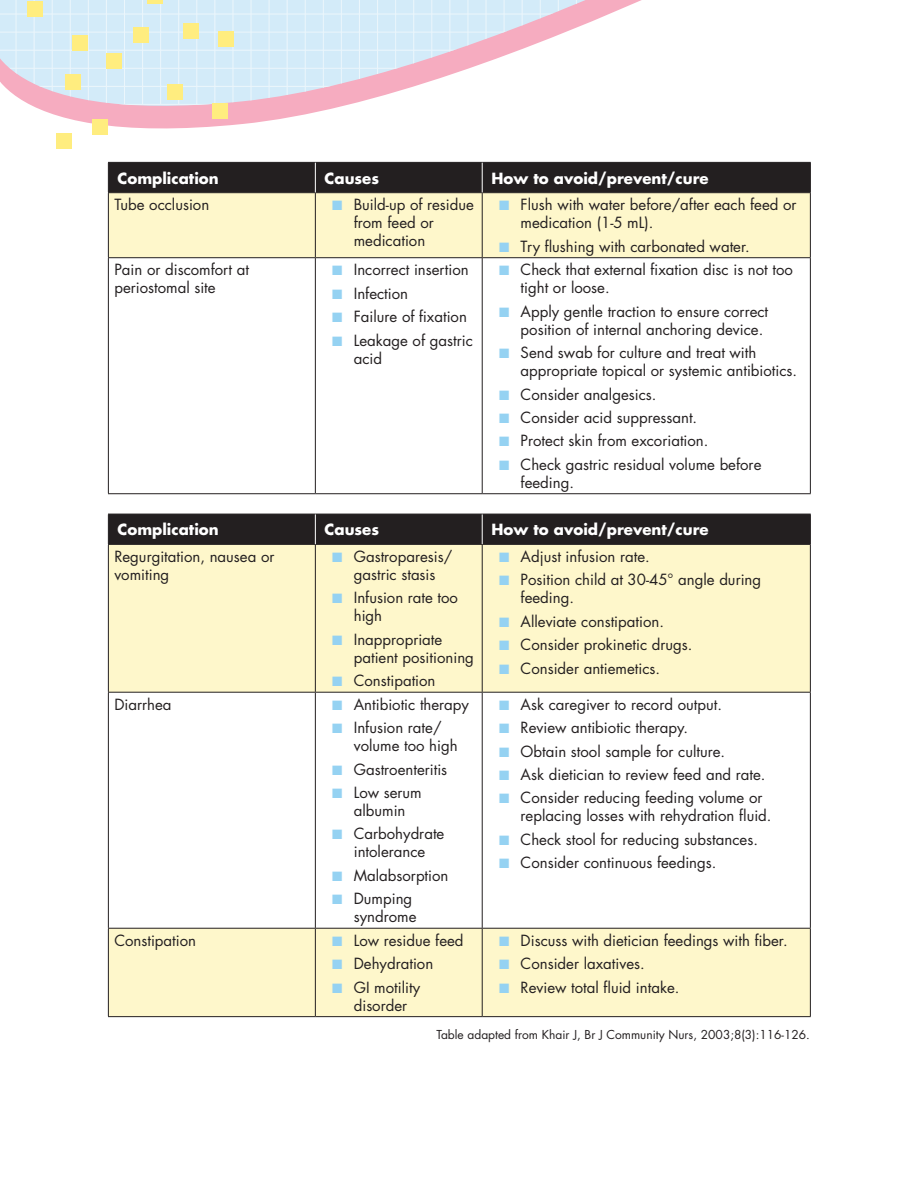
<style>
.page{position:relative;width:918px;height:1188px;background:#fff}
.page>*{position:absolute;margin:0;border:0;box-sizing:border-box;transform-origin:0 0}
.Chart_text{font:15px/18px "Futura";color:#231f20}
.Chart_text-2{font:700 15px "Futura";color:#fff}
.Chart_text-3{font:12px "Futura";color:#231f20}
.s1{color:#95d2f2}
</style>
<div class="page">
<svg style="left:31px;top:105px;width:315px;height:23px;fill:#f6acc0"></svg>
<img style="left:0;top:0;width:642px;height:105px">
<div style="left:167px;top:84px;width:16px;height:16px;background:#ffed7f"></div>
<div style="left:133px;top:27px;width:16px;height:16px;background:#ffed7f"></div>
<div style="left:183px;top:23px;width:16px;height:16px;background:#ffed7f"></div>
<div style="left:65px;top:74px;width:16px;height:16px;background:#ffed7f"></div>
<div style="left:106px;top:53px;width:16px;height:16px;background:#ffed7f"></div>
<div style="left:72px;top:35px;width:16px;height:16px;background:#ffed7f"></div>
<hr style="left:147px;top:0;width:16px;height:4px;background:#ffed7f">
<div style="left:218px;top:31px;width:16px;height:16px;background:#ffed7f"></div>
<div style="left:212px;top:103px;width:16px;height:16px;background:#ffed7f"></div>
<div style="left:56px;top:133px;width:16px;height:16px;background:#ffed7f"></div>
<div style="left:27px;top:1px;width:16px;height:16px;background:#ffed7f"></div>
<div style="left:92px;top:119px;width:16px;height:16px;background:#ffed7f"></div>
<div style="left:109px;top:193px;width:701px;height:64px;background:#fef7cb"></div>
<hr style="left:108px;top:193px;width:1px;height:64px;background:#231f20">
<hr style="left:315px;top:193px;width:1px;height:64px;background:#231f20">
<hr style="left:482px;top:193px;width:1px;height:64px;background:#231f20">
<hr style="left:810px;top:193px;width:1px;height:64px;background:#231f20">
<hr style="left:108px;top:257px;width:207px;height:1px;background:#231f20">
<hr style="left:108px;top:258px;width:1px;height:235px;background:#231f20">
<hr style="left:315px;top:257px;width:167px;height:1px;background:#231f20">
<hr style="left:315px;top:258px;width:1px;height:235px;background:#231f20">
<hr style="left:482px;top:257px;width:329px;height:1px;background:#231f20">
<hr style="left:482px;top:258px;width:1px;height:235px;background:#231f20">
<hr style="left:810px;top:258px;width:1px;height:235px;background:#231f20">
<hr style="left:108px;top:493px;width:207px;height:1px;background:#231f20">
<hr style="left:315px;top:493px;width:167px;height:1px;background:#231f20">
<hr style="left:482px;top:493px;width:329px;height:1px;background:#231f20">
<svg style="left:108px;top:162px;width:703px;height:31px;background:#242021"></svg>
<div style="left:109px;top:515px;width:701px;height:29px;background:#231f20"></div>
<svg style="left:109px;top:545px;width:701px;height:471px;fill:#fef7cb"></svg>
<hr style="left:108px;top:545px;width:1px;height:147px;background:#231f20">
<hr style="left:315px;top:545px;width:1px;height:147px;background:#231f20">
<hr style="left:482px;top:545px;width:1px;height:147px;background:#231f20">
<hr style="left:810px;top:545px;width:1px;height:147px;background:#231f20">
<hr style="left:108px;top:692px;width:207px;height:1px;background:#231f20">
<hr style="left:108px;top:693px;width:1px;height:235px;background:#231f20">
<hr style="left:315px;top:692px;width:167px;height:1px;background:#231f20">
<hr style="left:315px;top:693px;width:1px;height:235px;background:#231f20">
<hr style="left:482px;top:692px;width:329px;height:1px;background:#231f20">
<hr style="left:482px;top:693px;width:1px;height:235px;background:#231f20">
<hr style="left:810px;top:693px;width:1px;height:235px;background:#231f20">
<hr style="left:108px;top:928px;width:207px;height:1px;background:#231f20">
<hr style="left:108px;top:929px;width:1px;height:87px;background:#231f20">
<hr style="left:315px;top:928px;width:167px;height:1px;background:#231f20">
<hr style="left:315px;top:929px;width:1px;height:87px;background:#231f20">
<hr style="left:482px;top:928px;width:329px;height:1px;background:#231f20">
<hr style="left:482px;top:929px;width:1px;height:87px;background:#231f20">
<hr style="left:810px;top:929px;width:1px;height:87px;background:#231f20">
<hr style="left:108px;top:1016px;width:207px;height:1px;background:#231f20">
<hr style="left:315px;top:1016px;width:167px;height:1px;background:#231f20">
<hr style="left:482px;top:1016px;width:329px;height:1px;background:#231f20">
<hr style="left:108px;top:514px;width:207px;height:1px;background:#231f20">
<hr style="left:108px;top:514px;width:1px;height:30px;background:#231f20">
<hr style="left:315px;top:514px;width:167px;height:1px;background:#231f20">
<hr style="left:482px;top:514px;width:329px;height:1px;background:#231f20">
<hr style="left:810px;top:514px;width:1px;height:30px;background:#231f20">
<hr style="left:108px;top:544px;width:207px;height:1px;background:#231f20">
<hr style="left:315px;top:544px;width:167px;height:1px;background:#231f20">
<hr style="left:482px;top:544px;width:329px;height:1px;background:#231f20">
<hr style="left:315px;top:514px;width:1px;height:30px;background:#fff">
<hr style="left:482px;top:514px;width:1px;height:30px;background:#fff">
<p class="Chart_text-2" style="left:118px;top:168px;width:103px">Complication</p>
<p class="Chart_text-2" style="left:325px;top:168px;width:56px">Causes</p>
<p class="Chart_text-2" style="left:491px;top:168px;width:219px">How to avoid/prevent/cure</p>
<p class="Chart_text" style="left:114px;top:196px;width:96px">Tube occlusion</p>
<p class="Chart_text" style="left:354px;top:196px;width:122px;text-indent:-22px"><span class="s1">■</span> Build-up of residue from feed or medication</p>
<p class="Chart_text" style="left:521px;top:196px;width:277px;text-indent:-22px"><span class="s1">■</span> Flush with water before/after each feed or medication (1-5 mL).</p>
<p class="Chart_text" style="left:499px;top:237px;width:252px"><span class="s1">■</span> Try flushing with carbonated water.</p>
<p class="Chart_text" style="left:114px;top:261px;width:136px">Pain or discomfort at periostomal site</p>
<p class="Chart_text" style="left:332px;top:261px;width:138px"><span class="s1">■</span> Incorrect insertion</p>
<p class="Chart_text" style="left:332px;top:284px;width:78px"><span class="s1">■</span> Infection</p>
<p class="Chart_text" style="left:332px;top:308px;width:136px"><span class="s1">■</span> Failure of fixation</p>
<p class="Chart_text" style="left:354px;top:331px;width:121px;text-indent:-22px"><span class="s1">■</span> Leakage of gastric acid</p>
<p class="Chart_text" style="left:521px;top:261px;width:274px;text-indent:-22px"><span class="s1">■</span> Check that external fixation disc is not too tight or loose.</p>
<p class="Chart_text" style="left:521px;top:302px;width:249px;text-indent:-22px"><span class="s1">■</span> Apply gentle traction to ensure correct position of internal anchoring device.</p>
<p class="Chart_text" style="left:521px;top:344px;width:278px;text-indent:-22px"><span class="s1">■</span> Send swab for culture and treat with appropriate topical or systemic antibiotics.</p>
<p class="Chart_text" style="left:499px;top:385px;width:159px"><span class="s1">■</span> Consider analgesics.</p>
<p class="Chart_text" style="left:499px;top:409px;width:200px"><span class="s1">■</span> Consider acid suppressant.</p>
<p class="Chart_text" style="left:499px;top:432px;width:211px"><span class="s1">■</span> Protect skin from excoriation.</p>
<p class="Chart_text" style="left:521px;top:455px;width:242px;text-indent:-22px"><span class="s1">■</span> Check gastric residual volume before feeding.</p>
<p class="Chart_text-2" style="left:118px;top:520px;width:103px">Complication</p>
<p class="Chart_text-2" style="left:325px;top:520px;width:56px">Causes</p>
<p class="Chart_text-2" style="left:491px;top:520px;width:219px">How to avoid/prevent/cure</p>
<p class="Chart_text" style="left:114px;top:548px;width:162px">Regurgitation, nausea or vomiting</p>
<p class="Chart_text" style="left:332px;top:548px;width:122px;text-align:center"><span class="s1">■</span> Gastroparesis/ gastric stasis</p>
<p class="Chart_text" style="left:354px;top:589px;width:106px;text-indent:-22px"><span class="s1">■</span> Infusion rate too high</p>
<p class="Chart_text" style="left:354px;top:630px;width:122px;text-indent:-22px"><span class="s1">■</span> Inappropriate patient positioning</p>
<p class="Chart_text" style="left:332px;top:672px;width:105px"><span class="s1">■</span> Constipation</p>
<p class="Chart_text" style="left:499px;top:548px;width:152px"><span class="s1">■</span> Adjust infusion rate.</p>
<p class="Chart_text" style="left:521px;top:571px;width:242px;text-indent:-22px"><span class="s1">■</span> Position child at 30-45° angle during feeding.</p>
<p class="Chart_text" style="left:499px;top:612px;width:167px"><span class="s1">■</span> Alleviate constipation.</p>
<p class="Chart_text" style="left:499px;top:636px;width:195px"><span class="s1">■</span> Consider prokinetic drugs.</p>
<p class="Chart_text" style="left:499px;top:659px;width:163px"><span class="s1">■</span> Consider antiemetics.</p>
<p class="Chart_text" style="left:114px;top:695px;width:59px">Diarrhea</p>
<p class="Chart_text" style="left:332px;top:695px;width:138px"><span class="s1">■</span> Antibiotic therapy</p>
<p class="Chart_text" style="left:354px;top:719px;width:105px;text-indent:-22px"><span class="s1">■</span> Infusion rate/ volume too high</p>
<p class="Chart_text" style="left:332px;top:760px;width:117px"><span class="s1">■</span> Gastroenteritis</p>
<p class="Chart_text" style="left:332px;top:784px;width:91px;text-align:center"><span class="s1">■</span> Low serum albumin</p>
<p class="Chart_text" style="left:332px;top:825px;width:114px;text-align:center"><span class="s1">■</span> Carbohydrate intolerance</p>
<p class="Chart_text" style="left:332px;top:866px;width:118px"><span class="s1">■</span> Malabsorption</p>
<p class="Chart_text" style="left:332px;top:890px;width:86px;text-align:right"><span class="s1">■</span> Dumping syndrome</p>
<p class="Chart_text" style="left:499px;top:695px;width:224px"><span class="s1">■</span> Ask caregiver to record output.</p>
<p class="Chart_text" style="left:499px;top:719px;width:191px"><span class="s1">■</span> Review antibiotic therapy.</p>
<p class="Chart_text" style="left:499px;top:742px;width:228px"><span class="s1">■</span> Obtain stool sample for culture.</p>
<p class="Chart_text" style="left:499px;top:766px;width:268px"><span class="s1">■</span> Ask dietician to review feed and rate.</p>
<p class="Chart_text" style="left:521px;top:789px;width:252px;text-indent:-22px"><span class="s1">■</span> Consider reducing feeding volume or replacing losses with rehydration fluid.</p>
<p class="Chart_text" style="left:499px;top:830px;width:260px"><span class="s1">■</span> Check stool for reducing substances.</p>
<p class="Chart_text" style="left:499px;top:854px;width:219px"><span class="s1">■</span> Consider continuous feedings.</p>
<p class="Chart_text" style="left:114px;top:931px;width:83px">Constipation</p>
<p class="Chart_text" style="left:332px;top:931px;width:133px"><span class="s1">■</span> Low residue feed</p>
<p class="Chart_text" style="left:332px;top:955px;width:103px"><span class="s1">■</span> Dehydration</p>
<p class="Chart_text" style="left:332px;top:978px;width:89px;text-align:center"><span class="s1">■</span> GI motility disorder</p>
<p class="Chart_text" style="left:499px;top:931px;width:290px"><span class="s1">■</span> Discuss with dietician feedings with fiber.</p>
<p class="Chart_text" style="left:499px;top:955px;width:147px"><span class="s1">■</span> Consider laxatives.</p>
<p class="Chart_text" style="left:499px;top:978px;width:182px"><span class="s1">■</span> Review total fluid intake.</p>
<p class="Chart_text-3" style="left:437px;top:1027px;width:375px">Table adapted from Khair J, Br J Community Nurs, 2003;8(3):116-126.</p>
</div>
